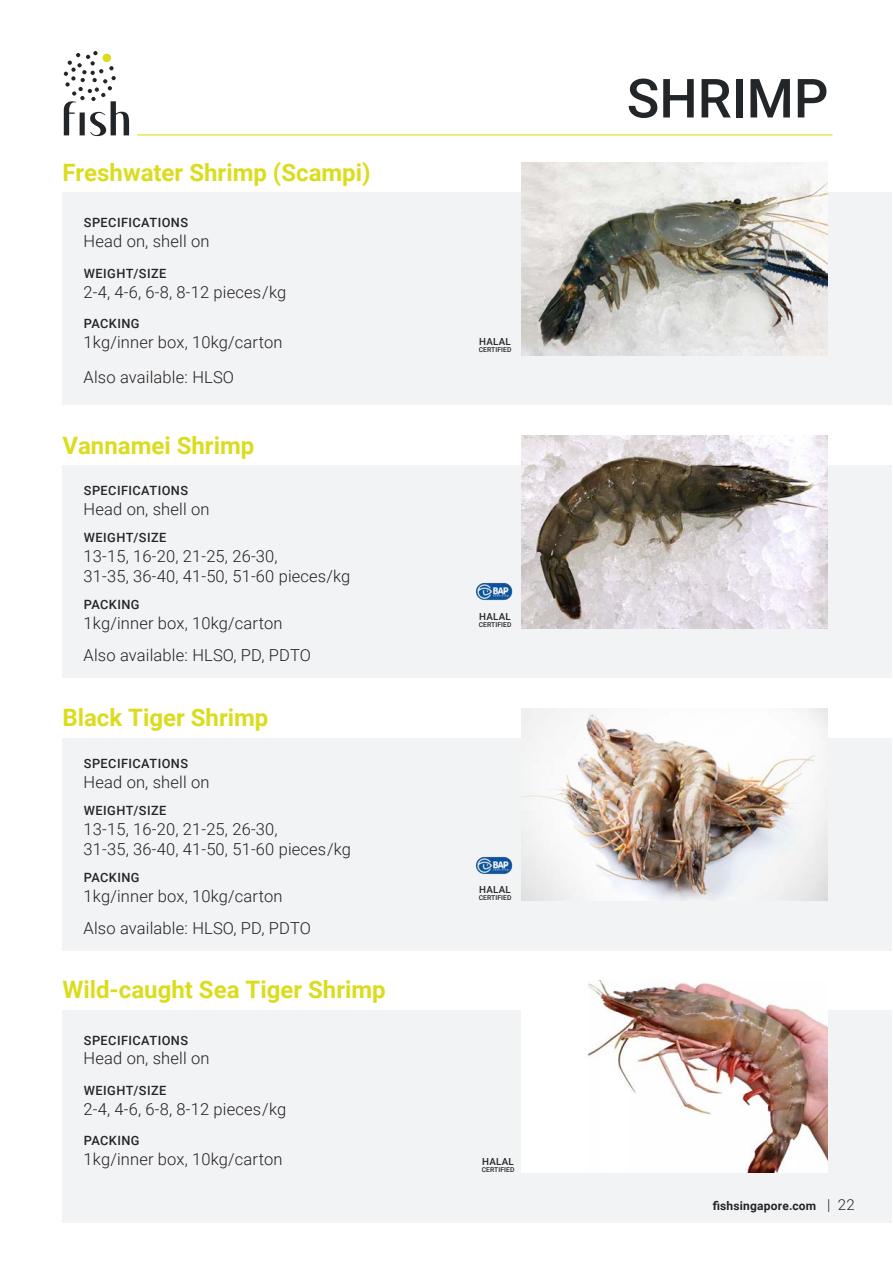
<style>
.page{position:relative;width:893px;height:1263px;background:#fff}
.page>*{position:absolute;margin:0;border:0;box-sizing:border-box;transform-origin:0 0}
.t1{font:500 54px "Roboto";color:#222628}
.t2{font:700 24px "Roboto";color:#dcdc1e}
.t3{font:300 16.5px/19.8px "Roboto";letter-spacing:.01em;color:#231f20}
.t4{font:500 12.75px "Roboto";letter-spacing:.035em;color:#222628}
.t5{font:700 12px "Roboto";letter-spacing:.02em;color:#222628}
.t6{font:500 9.75px "Roboto";letter-spacing:.03em;color:#222628}
.t7{font:500 6.75px "Roboto";letter-spacing:.01em;color:#222628}
.s1{font-weight:300;font-size:15px}
</style>
<div class="page">
<svg style="left:64px;top:51px;width:65px;height:85px"></svg>
<div style="left:62px;top:1010px;width:829px;height:212px;background:#f2f3f4"></div>
<img style="left:522px;top:980px;width:306px;height:192px">
<div style="left:62px;top:193px;width:829px;height:212px;background:#f2f3f4"></div>
<img style="left:522px;top:163px;width:306px;height:192px">
<div style="left:62px;top:466px;width:829px;height:212px;background:#f2f3f4"></div>
<img style="left:522px;top:436px;width:306px;height:192px">
<div style="left:62px;top:738px;width:829px;height:212px;background:#f2f3f4"></div>
<img style="left:522px;top:708px;width:306px;height:192px">
<hr style="left:137px;top:134px;width:696px;height:1px;background:#dcdc1e">
<img style="left:476px;top:583px;width:37px;height:17px">
<img style="left:476px;top:857px;width:37px;height:17px">
<h2 class="t2" style="left:62px;top:156px;width:310px">Freshwater Shrimp (Scampi)</h2>
<p class="t4" style="left:84px;top:214px;width:106px">SPECIFICATIONS</p>
<p class="t3" style="left:84px;top:231px;width:127px">Head on, shell on</p>
<p class="t4" style="left:84px;top:264px;width:84px">WEIGHT/SIZE</p>
<p class="t3" style="left:84px;top:281px;width:204px">2-4, 4-6, 6-8, 8-12 pieces/kg</p>
<p class="t4" style="left:84px;top:315px;width:57px">PACKING</p>
<p class="t3" style="left:84px;top:324px;width:200px;line-height:35.1px">1kg/inner box, 10kg/carton<br>Also available: HLSO</p>
<h2 class="t2" style="left:62px;top:428px;width:194px">Vannamei Shrimp</h2>
<p class="t4" style="left:84px;top:481px;width:106px">SPECIFICATIONS</p>
<p class="t3" style="left:84px;top:498px;width:127px">Head on, shell on</p>
<p class="t4" style="left:84px;top:529px;width:84px">WEIGHT/SIZE</p>
<p class="t3" style="left:84px;top:545px;width:268px">13-15, 16-20, 21-25, 26-30,<br>31-35, 36-40, 41-50, 51-60 pieces/kg</p>
<p class="t4" style="left:84px;top:595px;width:57px">PACKING</p>
<p class="t3" style="left:84px;top:606px;width:229px;line-height:31.8px">1kg/inner box, 10kg/carton<br>Also available: HLSO, PD, PDTO</p>
<h2 class="t2" style="left:62px;top:701px;width:208px">Black Tiger Shrimp</h2>
<p class="t4" style="left:84px;top:755px;width:106px">SPECIFICATIONS</p>
<p class="t3" style="left:84px;top:772px;width:127px">Head on, shell on</p>
<p class="t4" style="left:84px;top:802px;width:84px">WEIGHT/SIZE</p>
<p class="t3" style="left:84px;top:819px;width:269px">13-15, 16-20, 21-25, 26-30,<br>31-35, 36-40, 41-50, 51-60 pieces/kg</p>
<p class="t4" style="left:84px;top:869px;width:57px">PACKING</p>
<p class="t3" style="left:84px;top:880px;width:229px;line-height:31.8px">1kg/inner box, 10kg/carton<br>Also available: HLSO, PD, PDTO</p>
<h2 class="t2" style="left:62px;top:973px;width:325px">Wild-caught Sea Tiger Shrimp</h2>
<p class="t4" style="left:84px;top:1031px;width:106px">SPECIFICATIONS</p>
<p class="t3" style="left:84px;top:1048px;width:127px">Head on, shell on</p>
<p class="t4" style="left:84px;top:1081px;width:84px">WEIGHT/SIZE</p>
<p class="t3" style="left:84px;top:1098px;width:204px">2-4, 4-6, 6-8, 8-12 pieces/kg</p>
<p class="t4" style="left:84px;top:1132px;width:57px">PACKING</p>
<p class="t3" style="left:84px;top:1149px;width:200px">1kg/inner box, 10kg/carton</p>
<p class="t6" style="left:479px;top:335px;width:33px">HALAL</p>
<p class="t7" style="left:479px;top:345px;width:34px">CERTIFIED</p>
<p class="t6" style="left:479px;top:609px;width:33px">HALAL</p>
<p class="t7" style="left:479px;top:620px;width:34px">CERTIFIED</p>
<p class="t6" style="left:479px;top:882px;width:33px">HALAL</p>
<p class="t7" style="left:479px;top:893px;width:34px">CERTIFIED</p>
<p class="t6" style="left:482px;top:1154px;width:33px">HALAL</p>
<p class="t7" style="left:482px;top:1165px;width:34px">CERTIFIED</p>
<h1 class="t1" style="left:627px;top:60px;width:203px">SHRIMP</h1>
<p class="t5" style="left:713px;top:1198px;width:144px">fishsingapore.com <span class="s1">| 22</span></p>
</div>
